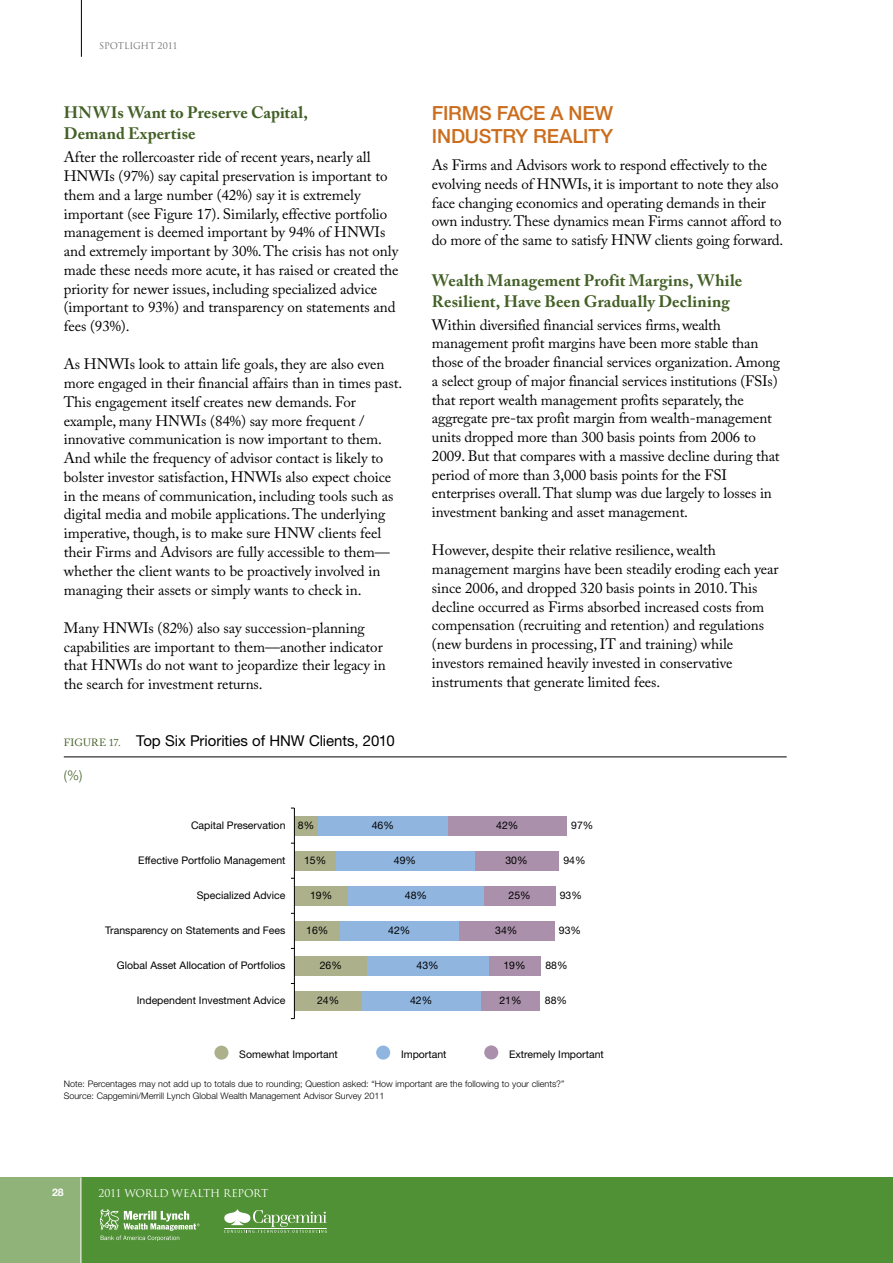
<style>
.page{position:relative;width:893px;height:1263px;background:#fff}
.page>*{position:absolute;margin:0;border:0;box-sizing:border-box;transform-origin:0 0}
.t1{font:500 19.5px/22.5px "Helvetica Neue LT Std";letter-spacing:-.01em;color:#cb6d1c}
.t2{font:700 16.5px/21px "Adobe Caslon Pro";letter-spacing:.005em;color:#436026}
.t3{font:15px/18.8px "Adobe Caslon Pro";letter-spacing:-.005em;color:#000}
.t4{font:15px "Helvetica Neue LT Std";letter-spacing:-.005em;color:#000}
.t5{font:300 13.5px "Helvetica Neue LT Std";color:#436026}
.t6{font:10.5px "Helvetica Neue LT Std";color:#000}
.t7{font:10.5px "Trajan Pro";letter-spacing:-.015em;color:#fff}
.t8{font:10.5px "Adobe Caslon Pro";color:#436026}
.t9{font:700 10.5px "Helvetica Neue LT Std";color:#fff}
.t10{font:300 9px/11.1px "Helvetica Neue LT Std";color:#000}
.t11{font:9px "Trajan Pro";letter-spacing:-.02em;color:#6d6e71}
.s1{font-family:"Adobe Caslon Pro";font-size:10.5px;color:#436026}
</style>
<div class="page">
<hr style="left:81px;top:0;width:1px;height:57px;background:#000">
<div style="left:0;top:1177px;width:893px;height:86px;background:#519136"></div>
<div style="left:0;top:1177px;width:81px;height:86px;background:#8fb378"></div>
<hr style="left:81px;top:1177px;width:1px;height:86px;background:#fff">
<svg style="left:224px;top:1209px;width:103px;height:24px"></svg>
<svg style="left:100px;top:1209px;width:100px;height:32px"></svg>
<hr style="left:64px;top:757px;width:723px;height:1px;background:#000">
<div style="left:448px;top:816px;width:119px;height:19px;background:#aa90ab"></div>
<div style="left:474px;top:851px;width:85px;height:19px;background:#aa90ab"></div>
<div style="left:484px;top:886px;width:71px;height:19px;background:#aa90ab"></div>
<div style="left:458px;top:921px;width:96px;height:20px;background:#aa90ab"></div>
<div style="left:488px;top:956px;width:53px;height:20px;background:#aa90ab"></div>
<div style="left:481px;top:991px;width:59px;height:20px;background:#aa90ab"></div>
<div style="left:318px;top:816px;width:130px;height:19px;background:#90b5df"></div>
<div style="left:336px;top:851px;width:138px;height:19px;background:#90b5df"></div>
<div style="left:348px;top:886px;width:136px;height:19px;background:#90b5df"></div>
<div style="left:340px;top:921px;width:118px;height:20px;background:#90b5df"></div>
<div style="left:367px;top:956px;width:121px;height:20px;background:#90b5df"></div>
<div style="left:362px;top:991px;width:119px;height:20px;background:#90b5df"></div>
<div style="left:294px;top:816px;width:24px;height:19px;background:#acb18b"></div>
<div style="left:294px;top:851px;width:42px;height:19px;background:#acb18b"></div>
<div style="left:294px;top:886px;width:54px;height:19px;background:#acb18b"></div>
<div style="left:294px;top:921px;width:46px;height:20px;background:#acb18b"></div>
<div style="left:294px;top:956px;width:73px;height:20px;background:#acb18b"></div>
<div style="left:294px;top:991px;width:68px;height:20px;background:#acb18b"></div>
<div style="left:484px;top:1045px;width:14px;height:14px;background:#aa90ab;border-radius:50%"></div>
<div style="left:376px;top:1045px;width:14px;height:14px;background:#90b5df;border-radius:50%"></div>
<div style="left:214px;top:1046px;width:14px;height:14px;background:#acb18b;border-radius:50%"></div>
<hr style="left:294px;top:808px;width:1px;height:210px;background:#000">
<p class="t11" style="left:99px;top:40px;width:80px">SPOTLIGHT 2011</p>
<p class="t2" style="left:64px;top:102px;width:246px">HNWIs Want to Preserve Capital,<br>Demand Expertise</p>
<p class="t3" style="left:64px;top:148px;width:336px">After the rollercoaster ride of recent years, nearly all HNWIs (97%) say capital preservation is important to them and a large number (42%) say it is extremely important (see Figure 17). Similarly, effective portfolio management is deemed important by 94% of HNWIs and extremely important by 30%. The crisis has not only made these needs more acute, it has raised or created the priority for newer issues, including specialized advice (important to 93%) and transparency on statements and fees (93%).</p>
<p class="t3" style="left:64px;top:355px;width:340px">As HNWIs look to attain life goals, they are also even more engaged in their financial affairs than in times past.<br>This engagement itself creates new demands. For example, many HNWIs (84%) say more frequent / innovative communication is now important to them.<br>And while the frequency of advisor contact is likely to bolster investor satisfaction, HNWIs also expect choice in the means of communication, including tools such as digital media and mobile applications. The underlying imperative, though, is to make sure HNW clients feel their Firms and Advisors are fully accessible to them— whether the client wants to be proactively involved in managing their assets or simply wants to check in.</p>
<p class="t3" style="left:64px;top:618px;width:323px">Many HNWIs (82%) also say succession-planning capabilities are important to them—another indicator that HNWIs do not want to jeopardize their legacy in the search for investment returns.</p>
<p class="t8" style="left:64px;top:736px;width:28px">Figure</p>
<p class="t4" style="left:109px;top:732px;width:287px"><span class="s1">17.</span> Top Six Priorities of HNW Clients, 2010</p>
<p class="t5" style="left:64px;top:766px;width:20px">(%)</p>
<h1 class="t1" style="left:432px;top:102px;width:183px">FIRMS FACE A NEW<br>INDUSTRY REALITY</h1>
<p class="t3" style="left:432px;top:155px;width:353px">As Firms and Advisors work to respond effectively to the evolving needs of HNWIs, it is important to note they also face changing economics and operating demands in their own industry. These dynamics mean Firms cannot afford to do more of the same to satisfy HNW clients going forward.</p>
<p class="t2" style="left:432px;top:269px;width:312px">Wealth Management Profit Margins, While<br>Resilient, Have Been Gradually Declining</p>
<p class="t3" style="left:432px;top:315px;width:350px">Within diversified financial services firms, wealth management profit margins have been more stable than those of the broader financial services organization. Among a select group of major financial services institutions (FSIs) that report wealth management profits separately, the aggregate pre-tax profit margin from wealth-management units dropped more than 300 basis points from 2006 to 2009. But that compares with a massive decline during that period of more than 3,000 basis points for the FSI enterprises overall. That slump was due largely to losses in investment banking and asset management.</p>
<p class="t3" style="left:432px;top:541px;width:348px">However, despite their relative resilience, wealth management margins have been steadily eroding each year since 2006, and dropped 320 basis points in 2010. This decline occurred as Firms absorbed increased costs from compensation (recruiting and retention) and regulations (new burdens in processing, IT and training) while investors remained heavily invested in conservative instruments that generate limited fees.</p>
<p class="t6" style="left:191px;top:819px;width:96px">Capital Preservation</p>
<p class="t6" style="left:138px;top:854px;width:149px">Effective Portfolio Management</p>
<p class="t6" style="left:197px;top:889px;width:90px">Specialized Advice</p>
<p class="t6" style="left:105px;top:924px;width:182px">Transparency on Statements and Fees</p>
<p class="t6" style="left:117px;top:959px;width:170px">Global Asset Allocation of Portfolios</p>
<p class="t6" style="left:137px;top:994px;width:150px">Independent Investment Advice</p>
<p class="t6" style="left:298px;top:819px;width:18px">8%</p>
<p class="t6" style="left:372px;top:819px;width:24px">46%</p>
<p class="t6" style="left:496px;top:819px;width:24px">42%</p>
<p class="t6" style="left:571px;top:819px;width:24px">97%</p>
<p class="t6" style="left:304px;top:854px;width:24px">15%</p>
<p class="t6" style="left:394px;top:854px;width:24px">49%</p>
<p class="t6" style="left:505px;top:854px;width:24px">30%</p>
<p class="t6" style="left:563px;top:854px;width:24px">94%</p>
<p class="t6" style="left:310px;top:889px;width:24px">19%</p>
<p class="t6" style="left:405px;top:889px;width:24px">48%</p>
<p class="t6" style="left:508px;top:889px;width:24px">25%</p>
<p class="t6" style="left:560px;top:889px;width:24px">93%</p>
<p class="t6" style="left:306px;top:924px;width:24px">16%</p>
<p class="t6" style="left:388px;top:924px;width:24px">42%</p>
<p class="t6" style="left:495px;top:924px;width:24px">34%</p>
<p class="t6" style="left:559px;top:924px;width:24px">93%</p>
<p class="t6" style="left:320px;top:959px;width:24px">26%</p>
<p class="t6" style="left:416px;top:959px;width:24px">43%</p>
<p class="t6" style="left:503px;top:959px;width:24px">19%</p>
<p class="t6" style="left:545px;top:959px;width:24px">88%</p>
<p class="t6" style="left:317px;top:994px;width:24px">24%</p>
<p class="t6" style="left:410px;top:994px;width:24px">42%</p>
<p class="t6" style="left:499px;top:994px;width:24px">21%</p>
<p class="t6" style="left:545px;top:994px;width:24px">88%</p>
<p class="t6" style="left:239px;top:1048px;width:100px">Somewhat Important</p>
<p class="t6" style="left:401px;top:1048px;width:47px">Important</p>
<p class="t6" style="left:509px;top:1048px;width:96px">Extremely Important</p>
<p class="t10" style="left:64px;top:1078px;width:502px">Note: Percentages may not add up to totals due to rounding; Question asked: “How important are the following to your clients?”<br>Source: Capgemini/Merrill Lynch Global Wealth Management Advisor Survey 2011</p>
<p class="t9" style="left:52px;top:1186px;width:13px">28</p>
<p class="t7" style="left:98px;top:1186px;width:163px">2011 WORLD WEALTH REPORT</p>
</div>
